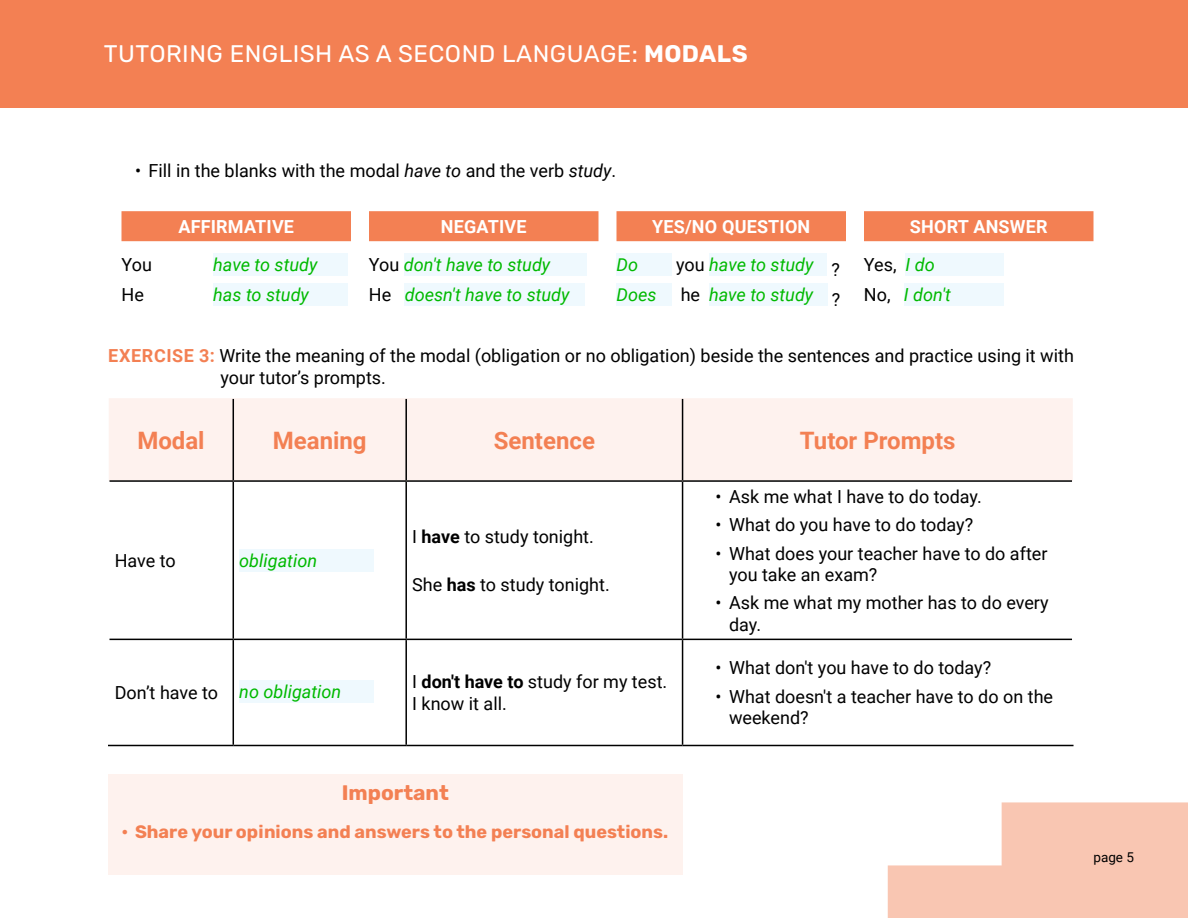
<style>
.page{position:relative;width:1188px;height:918px;background:#fff}
.page>*{position:absolute;margin:0;border:0;box-sizing:border-box;transform-origin:0 0}
.t1{font:24px "Rubik";letter-spacing:.02em;color:#fff}
.t2{font:700 24px "Roboto";color:#f38053}
.t3{font:700 21px "Rubik";color:#f38053}
.t4{font:18px/21.6px "Roboto";color:#000}
.t5{font:italic 18px/38.2px "Roboto";color:#00b900}
.t6{font:700 18px "Rubik";color:#f38053}
.t7{font:700 18px/38.2px "Roboto";letter-spacing:.01em;color:#fff}
.t8{font:13.5px "Roboto";color:#000}
.s1{font-weight:700}
.s2{font-style:italic}
.s3{font-weight:700;font-style:normal;color:#fff}
.s4{font-style:normal;color:#000}
.s5{font-weight:400;color:#000}
.s6{font-weight:400;font-style:italic;color:#00b900}
.s7{font-weight:700;color:#f38053}
</style>
<div class="page">
<svg style="left:888px;top:802px;width:300px;height:116px"></svg>
<div style="left:0;top:0;width:1188px;height:108px;background:#f38053"></div>
<div style="left:122px;top:211px;width:229px;height:30px;background:#f38053"></div>
<div style="left:213px;top:253px;width:135px;height:23px;background:#eff9fe"></div>
<div style="left:213px;top:283px;width:135px;height:23px;background:#eff9fe"></div>
<div style="left:369px;top:211px;width:229px;height:30px;background:#f38053"></div>
<div style="left:404px;top:253px;width:182px;height:23px;background:#eff9fe"></div>
<div style="left:405px;top:283px;width:180px;height:23px;background:#eff9fe"></div>
<div style="left:616px;top:211px;width:230px;height:30px;background:#f38053"></div>
<div style="left:616px;top:253px;width:56px;height:23px;background:#eff9fe"></div>
<div style="left:709px;top:253px;width:118px;height:23px;background:#eff9fe"></div>
<div style="left:616px;top:283px;width:56px;height:23px;background:#eff9fe"></div>
<div style="left:709px;top:283px;width:118px;height:23px;background:#eff9fe"></div>
<div style="left:864px;top:211px;width:230px;height:30px;background:#f38053"></div>
<div style="left:906px;top:253px;width:98px;height:23px;background:#eff9fe"></div>
<div style="left:904px;top:283px;width:100px;height:23px;background:#eff9fe"></div>
<div style="left:109px;top:398px;width:964px;height:83px;background:#fef2ee"></div>
<hr style="left:233px;top:482px;width:1px;height:157px;background:#000">
<hr style="left:405px;top:482px;width:2px;height:157px;background:#000">
<hr style="left:682px;top:482px;width:1px;height:157px;background:#000">
<hr style="left:110px;top:639px;width:123px;height:1px;background:#000">
<hr style="left:233px;top:639px;width:173px;height:1px;background:#000">
<hr style="left:233px;top:640px;width:1px;height:105px;background:#000">
<hr style="left:406px;top:639px;width:277px;height:1px;background:#000">
<hr style="left:405px;top:640px;width:2px;height:105px;background:#000">
<hr style="left:683px;top:639px;width:389px;height:1px;background:#000">
<hr style="left:682px;top:640px;width:1px;height:105px;background:#000">
<hr style="left:108px;top:745px;width:125px;height:1px;background:#000">
<hr style="left:233px;top:745px;width:173px;height:1px;background:#000">
<hr style="left:406px;top:745px;width:277px;height:1px;background:#000">
<hr style="left:683px;top:745px;width:391px;height:1px;background:#000">
<hr style="left:233px;top:399px;width:1px;height:81px;background:#000">
<hr style="left:405px;top:399px;width:2px;height:81px;background:#000">
<hr style="left:682px;top:399px;width:1px;height:81px;background:#000">
<hr style="left:110px;top:480px;width:123px;height:2px;background:#000">
<hr style="left:233px;top:480px;width:173px;height:2px;background:#000">
<hr style="left:406px;top:480px;width:277px;height:2px;background:#000">
<hr style="left:683px;top:480px;width:389px;height:2px;background:#000">
<div style="left:239px;top:549px;width:135px;height:22px;background:#eff9fe"></div>
<div style="left:239px;top:680px;width:135px;height:22px;background:#eff9fe"></div>
<div style="left:108px;top:774px;width:575px;height:101px;background:#fef2ee"></div>
<h1 class="t1" style="left:104px;top:41px;width:645px">TUTORING ENGLISH AS A SECOND LANGUAGE: <span class="s1">MODALS</span></h1>
<p class="t4" style="left:135px;top:159px;width:483px">• Fill in the blanks with the modal <span class="s2">have to</span> and the verb <span class="s2">study</span>.</p>
<p class="t7" style="left:178px;top:207px;width:117px">AFFIRMATIVE</p>
<p class="t4" style="left:122px;top:253px;width:32px">You</p>
<p class="t5" style="left:213px;top:245px;width:106px">have to study</p>
<p class="t4" style="left:122px;top:283px;width:24px">He</p>
<p class="t5" style="left:213px;top:275px;width:97px">has to study</p>
<p class="t5" style="left:369px;top:207px;width:183px;text-indent:72px"><span class="s3">NEGATIVE<br></span><span class="s4">You</span> don't have to study</p>
<p class="t5" style="left:369px;top:275px;width:202px"><span class="s4">He</span> doesn't have to study</p>
<p class="t7" style="left:652px;top:207px;width:160px">YES/NO QUESTION</p>
<p class="t5" style="left:616px;top:245px;width:23px">Do</p>
<p class="t5" style="left:676px;top:245px;width:165px"><span class="s4">you</span> have to study <span class="s4">?</span></p>
<p class="t5" style="left:616px;top:275px;width:42px">Does</p>
<p class="t5" style="left:681px;top:275px;width:161px"><span class="s4">he</span> have to study <span class="s4">?</span></p>
<p class="t7" style="left:864px;top:207px;width:185px;text-indent:46px">SHORT ANSWER<br><span class="s5">Yes,</span> <span class="s6">I do</span></p>
<p class="t5" style="left:864px;top:275px;width:88px"><span class="s4">No,</span> I don't</p>
<p class="t4" style="left:220px;top:344px;width:855px;text-indent:-112px"><span class="s7">EXERCISE 3:</span> Write the meaning of the modal (obligation or no obligation) beside the sentences and practice using it with your tutor’s prompts.</p>
<h1 class="t2" style="left:137px;top:423px;width:69px">Modal</h1>
<h1 class="t2" style="left:273px;top:423px;width:95px">Meaning</h1>
<h1 class="t2" style="left:494px;top:423px;width:103px">Sentence</h1>
<h1 class="t2" style="left:800px;top:423px;width:157px">Tutor Prompts</h1>
<p class="t4" style="left:115px;top:549px;width:63px">Have to</p>
<p class="t5" style="left:239px;top:541px;width:79px">obligation</p>
<p class="t4" style="left:412px;top:525px;width:183px">I <span class="s1">have</span> to study tonight.</p>
<p class="t4" style="left:412px;top:573px;width:199px">She <span class="s1">has</span> to study tonight.</p>
<p class="t5" style="left:115px;top:672px;width:228px"><span class="s4">Don’t have to</span> no obligation</p>
<p class="t4" style="left:412px;top:671px;width:257px">I <span class="s1">don't have to</span> study for my test.<br>I know it all.</p>
<p class="t4" style="left:716px;top:485px;width:268px">• Ask me what I have to do today.</p>
<p class="t4" style="left:716px;top:513px;width:259px">• What do you have to do today?</p>
<p class="t4" style="left:729px;top:542px;width:320px;text-indent:-14px">• What does your teacher have to do after you take an exam?</p>
<p class="t4" style="left:729px;top:592px;width:321px;text-indent:-14px">• Ask me what my mother has to do every day.</p>
<p class="t4" style="left:716px;top:656px;width:277px">• What don't you have to do today?</p>
<p class="t4" style="left:729px;top:685px;width:326px;text-indent:-14px">• What doesn't a teacher have to do on the weekend?</p>
<p class="t3" style="left:342px;top:781px;width:109px">Important</p>
<p class="t6" style="left:122px;top:822px;width:548px">• Share your opinions and answers to the personal questions.</p>
<p class="t8" style="left:1093px;top:848px;width:42px">page 5</p>
</div>
